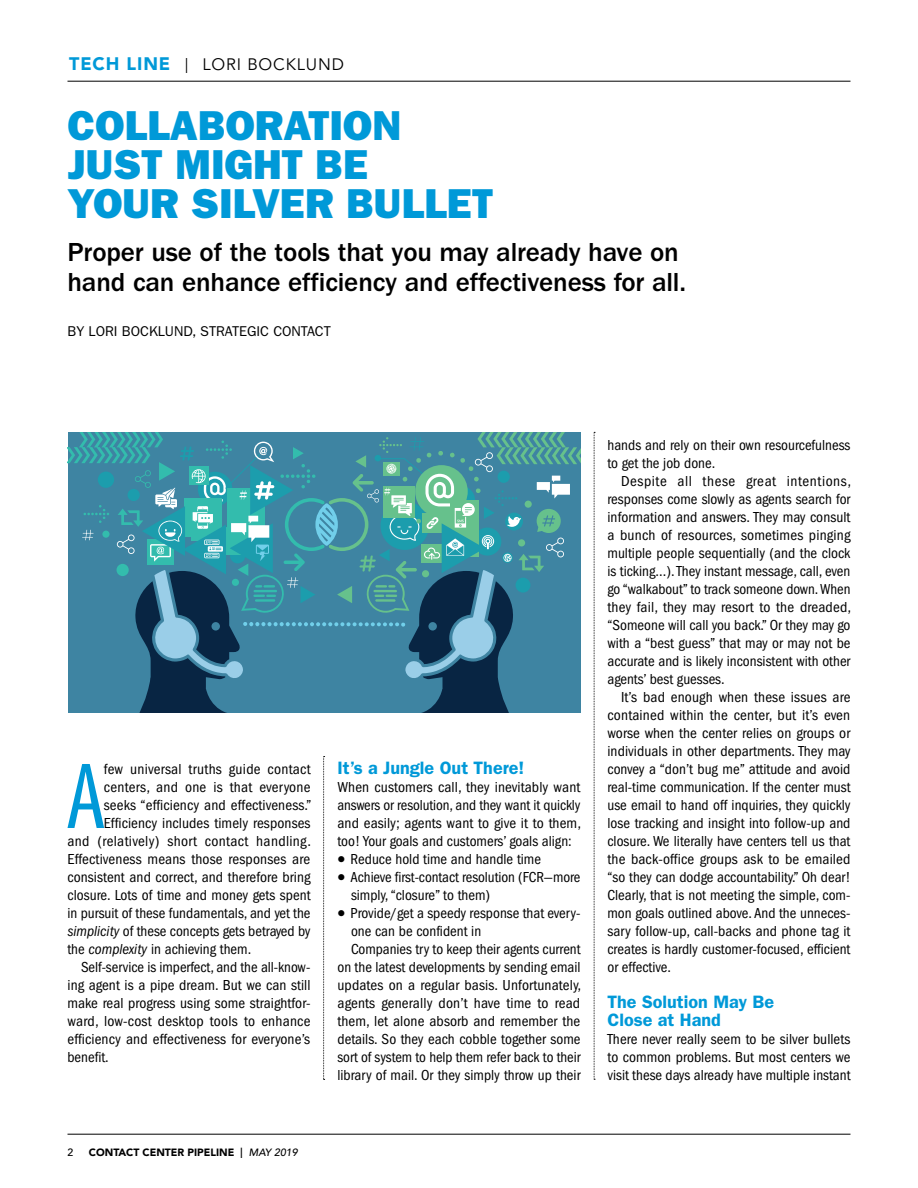
<style>
.page{position:relative;width:918px;height:1188px;background:#fff}
.page>*{position:absolute;margin:0;border:0;box-sizing:border-box;transform-origin:0 0}
.t1{font:96px "Franklin Gothic Book Cmpr";color:#0099d8}
.t2{font:800 42px/39px "Franklin Gothic";color:#0099d8}
.t3{font:500 27px/30px "Franklin Gothic";letter-spacing:-.005em;color:#000}
.t4{font:600 18px/18px "Franklin Gothic";color:#0099d8}
.t5{font:900 18px "Avenir";letter-spacing:.05em;color:#0099d8}
.t6{font:16.5px "Avenir";letter-spacing:.05em;color:#000}
.t7{font:condensed 15px/18px "Franklin Gothic";color:#000;text-align:justify}
.t8{font:condensed 15px "Franklin Gothic";letter-spacing:.02em;color:#000}
.t9{font:14.25px "Franklin Gothic";color:#000}
.t10{font:900 10.5px "Avenir";color:#000}
.t11{font:500 10.5px "Avenir";color:#000}
.s1{font-style:italic}
.s2{font-weight:500;font-style:italic}
</style>
<div class="page">
<hr style="left:68px;top:81px;width:782px;height:1px;background:#000">
<hr style="left:68px;top:1134px;width:782px;height:1px;background:#000">
<svg style="left:594px;top:432px;width:1px;height:648px"></svg>
<svg style="left:323px;top:756px;width:2px;height:324px"></svg>
<svg style="left:68px;top:432px;width:513px;height:281px;background:#40879c"></svg>
<p class="t5" style="left:69px;top:53px;width:103px">TECH LINE</p>
<p class="t6" style="left:203px;top:54px;width:143px">LORI BOCKLUND</p>
<h2 class="t2" style="left:68px;top:106px;width:427px">COLLABORATION<br>JUST MIGHT BE<br>YOUR SILVER BULLET</h2>
<h3 class="t3" style="left:68px;top:237px;width:620px">Proper use of the tools that you may already have on hand can enhance efficiency and effectiveness for all.</h3>
<p class="t9" style="left:68px;top:323px;width:265px">BY LORI BOCKLUND, STRATEGIC CONTACT</p>
<h1 class="t1" style="left:68px;top:744px;width:37px">A</h1>
<p class="t7" style="left:104px;top:760px;width:208px">few universal truths guide contact</p>
<p class="t7" style="left:104px;top:778px;width:208px">centers, and one is that everyone</p>
<p class="t7" style="left:104px;top:796px;width:209px">seeks “efficiency and effectiveness.”</p>
<p class="t7" style="left:104px;top:814px;width:208px">Efficiency includes timely responses</p>
<p class="t8" style="left:67px;top:833px;width:245px">and (relatively) short contact handling.</p>
<p class="t7" style="left:67px;top:850px;width:244px">Effectiveness means those responses are</p>
<p class="t7" style="left:68px;top:868px;width:245px">consistent and correct, and therefore bring</p>
<p class="t7" style="left:68px;top:886px;width:245px">closure. Lots of time and money gets spent</p>
<p class="t7" style="left:68px;top:904px;width:245px">in pursuit of these fundamentals, and yet the</p>
<p class="t7" style="left:68px;top:922px;width:244px"><span class="s1">simplicity</span> of these concepts gets betrayed by</p>
<p class="t7" style="left:68px;top:940px;width:185px">the <span class="s1">complexity</span> in achieving them.</p>
<p class="t7" style="left:81px;top:958px;width:231px">Self-service is imperfect, and the all-know-</p>
<p class="t7" style="left:68px;top:976px;width:245px">ing agent is a pipe dream. But we can still</p>
<p class="t7" style="left:68px;top:994px;width:245px">make real progress using some straightfor-</p>
<p class="t7" style="left:68px;top:1012px;width:245px">ward, low-cost desktop tools to enhance</p>
<p class="t7" style="left:68px;top:1030px;width:244px">efficiency and effectiveness for everyone’s</p>
<p class="t7" style="left:68px;top:1048px;width:43px">benefit.</p>
<p class="t11" style="left:68px;top:1146px;width:7px">2</p>
<p class="t10" style="left:89px;top:1146px;width:210px">CONTACT CENTER PIPELINE ❘ <span class="s2">MAY 2019</span></p>
<p class="t4" style="left:338px;top:759px;width:188px">It’s a Jungle Out There!</p>
<p class="t7" style="left:338px;top:778px;width:244px">When customers call, they inevitably want</p>
<p class="t7" style="left:338px;top:796px;width:244px">answers or resolution, and they want it quickly</p>
<p class="t7" style="left:338px;top:814px;width:245px">and easily; agents want to give it to them,</p>
<p class="t7" style="left:338px;top:832px;width:236px">too! Your goals and customers’ goals align:</p>
<p class="t7" style="left:351px;top:850px;width:192px">Reduce hold time and handle time</p>
<p class="t7" style="left:351px;top:868px;width:231px">Achieve first-contact resolution (FCR—more</p>
<p class="t7" style="left:351px;top:886px;width:141px">simply, “closure” to them)</p>
<p class="t7" style="left:351px;top:904px;width:231px">Provide/get a speedy response that every-</p>
<p class="t7" style="left:351px;top:922px;width:132px">one can be confident in</p>
<p class="t7" style="left:351px;top:940px;width:231px">Companies try to keep their agents current</p>
<p class="t7" style="left:338px;top:958px;width:245px">on the latest developments by sending email</p>
<p class="t7" style="left:338px;top:976px;width:245px">updates on a regular basis. Unfortunately,</p>
<p class="t7" style="left:338px;top:994px;width:244px">agents generally don’t have time to read</p>
<p class="t7" style="left:338px;top:1012px;width:244px">them, let alone absorb and remember the</p>
<p class="t7" style="left:338px;top:1030px;width:245px">details. So they each cobble together some</p>
<p class="t7" style="left:338px;top:1048px;width:245px">sort of system to help them refer back to their</p>
<p class="t7" style="left:338px;top:1066px;width:245px">library of mail. Or they simply throw up their</p>
<p class="t7" style="left:608px;top:436px;width:245px">hands and rely on their own resourcefulness to get the job done.</p>
<p class="t7" style="left:608px;top:472px;width:245px;text-indent:14px">Despite all these great intentions, responses come slowly as agents search for information and answers. They may consult a bunch of resources, sometimes pinging multiple people sequentially (and the clock is ticking...). They instant message, call, even go “walkabout” to track someone down. When they fail, they may resort to the dreaded, “Someone will call you back.” Or they may go with a “best guess” that may or may not be accurate and is likely inconsistent with other agents’ best guesses.</p>
<p class="t7" style="left:608px;top:688px;width:245px;text-indent:14px">It’s bad enough when these issues are contained within the center, but it’s even worse when the center relies on groups or individuals in other departments. They may convey a “don’t bug me” attitude and avoid real-time communication. If the center must use email to hand off inquiries, they quickly lose tracking and insight into follow-up and closure. We literally have centers tell us that the back-office groups ask to be emailed “so they can dodge accountability.” Oh dear!<br>Clearly, that is not meeting the simple, com&shy;mon goals outlined above. And the unneces&shy;sary follow-up, call-backs and phone tag it creates is hardly customer-focused, efficient or effective.</p>
<p class="t4" style="left:608px;top:993px;width:168px">The Solution May Be<br>Close at Hand</p>
<p class="t7" style="left:608px;top:1030px;width:245px">There never really seem to be silver bullets to common problems. But most centers we visit these days already have multiple instant</p>
</div>
